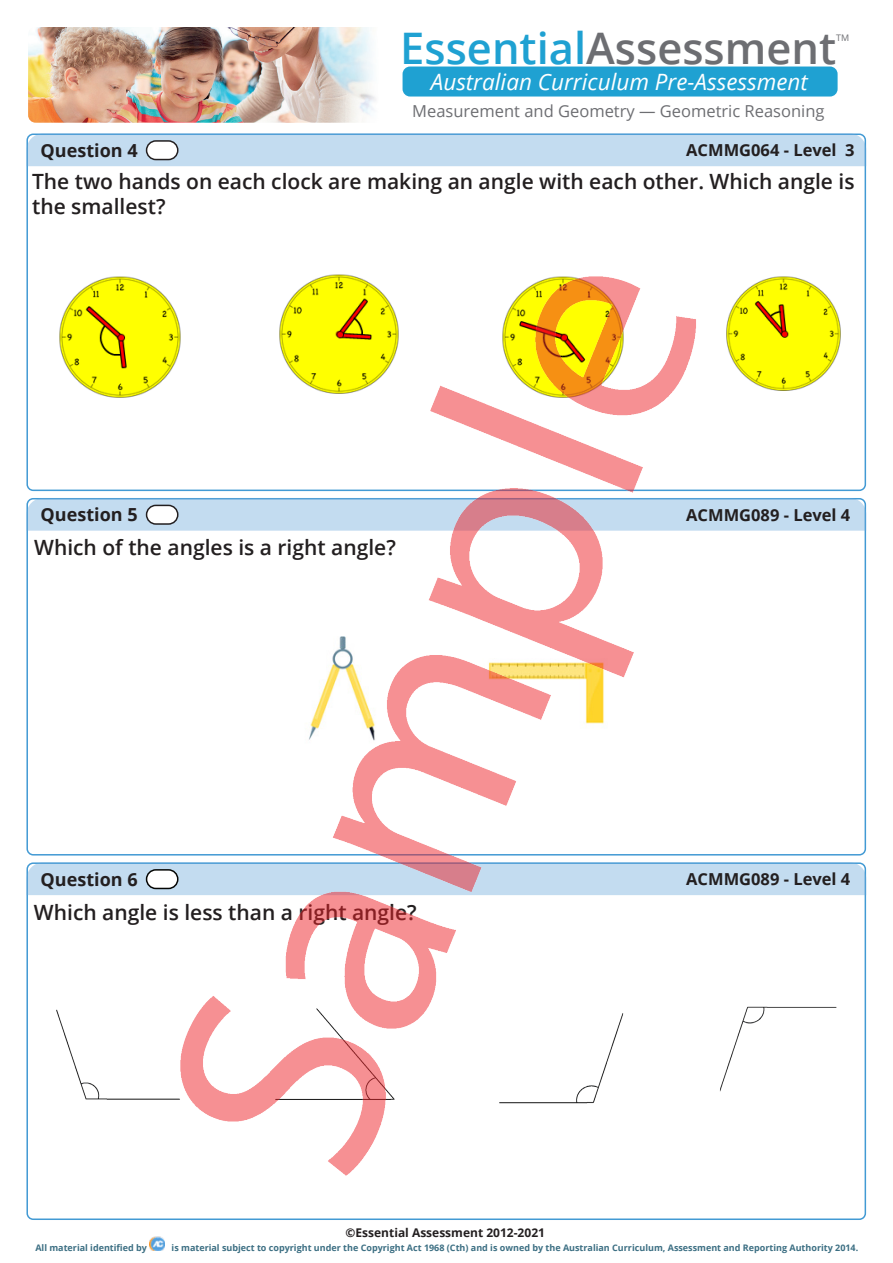
<style>
.page{position:relative;width:893px;height:1263px;background:#fff}
.page>*{position:absolute;margin:0;border:0;box-sizing:border-box;transform-origin:0 0}
.t1{font:600 43.5px "Open Sans";color:#6d6e72}
.t2{font:italic 22.5px "Open Sans";color:#fff}
.t3{font:600 21px/25.2px "Open Sans";color:#231f20}
.t4{font:700 18px "Open Sans";color:#231f20}
.t5{font:700 16.5px "Open Sans";color:#231f20}
.t6{font:16.5px "Open Sans";color:#6d6e72}
.t7{font:700 12px "Open Sans";color:#231f20}
.t8{font:700 9px "Open Sans";color:#3c6f83}
.t9{font:9px "Open Sans";color:#6d6e72}
.s1{color:#1fa1d2}
</style>
<div class="page">
<img style="left:28px;top:27px;width:341px;height:96px">
<div style="left:403px;top:67px;width:435px;height:30px;background:#1fa1d2;border-radius:8px"></div>
<img style="left:745px;top:276px;width:96px;height:115px">
<img style="left:59px;top:276px;width:89px;height:122px">
<div style="left:27px;top:134px;width:839px;height:32px;background:#c3dcf0"></div>
<svg style="left:27px;top:498px;width:839px;height:33px;background:#bdd9ee"></svg>
<img style="left:745px;top:1006px;width:92px;height:18px">
<img style="left:56px;top:1009px;width:92px;height:91px">
<svg style="left:27px;top:862px;width:839px;height:33px;background:#bdd9ee"></svg>
<div style="left:146px;top:505px;width:33px;height:20px;border:2px solid #231f20;border-radius:9px"></div>
<div style="left:146px;top:869px;width:33px;height:20px;border:2px solid #040503;border-radius:9px"></div>
<div style="left:146px;top:140px;width:33px;height:20px;border:2px solid #231f20;border-radius:9px"></div>
<img style="left:148px;top:31px;width:597px;height:1220px">
<p class="t1" style="left:400px;top:18px;width:437px"><span class="s1">Essential</span>Assessment</p>
<p class="t9" style="left:836px;top:32px;width:15px">TM</p>
<p class="t2" style="left:431px;top:67px;width:378px">Australian Curriculum Pre-Assessment</p>
<p class="t6" style="left:412px;top:100px;width:414px">Measurement and Geometry ― Geometric Reasoning</p>
<p class="t4" style="left:41px;top:137px;width:98px">Question 4</p>
<p class="t5" style="left:686px;top:139px;width:170px">ACMMG064 - Level 3</p>
<p class="t3" style="left:32px;top:168px;width:824px">The two hands on each clock are making an angle with each other. Which angle is the smallest?</p>
<p class="t4" style="left:41px;top:502px;width:98px">Question 5</p>
<p class="t5" style="left:686px;top:503px;width:166px">ACMMG089 - Level 4</p>
<p class="t3" style="left:34px;top:535px;width:363px">Which of the angles is a right angle?</p>
<p class="t4" style="left:41px;top:866px;width:98px">Question 6</p>
<p class="t5" style="left:686px;top:867px;width:166px">ACMMG089 - Level 4</p>
<p class="t3" style="left:34px;top:899px;width:384px">Which angle is less than a right angle?</p>
<p class="t7" style="left:346px;top:1224px;width:201px">©Essential Assessment 2012-2021</p>
<p class="t8" style="left:35px;top:1241px;width:113px">All material identified by</p>
<p class="t8" style="left:172px;top:1241px;width:688px">is material subject to copyright under the Copyright Act 1968 (Cth) and is owned by the Australian Curriculum, Assessment and Reporting Authority 2014.</p>
</div>
